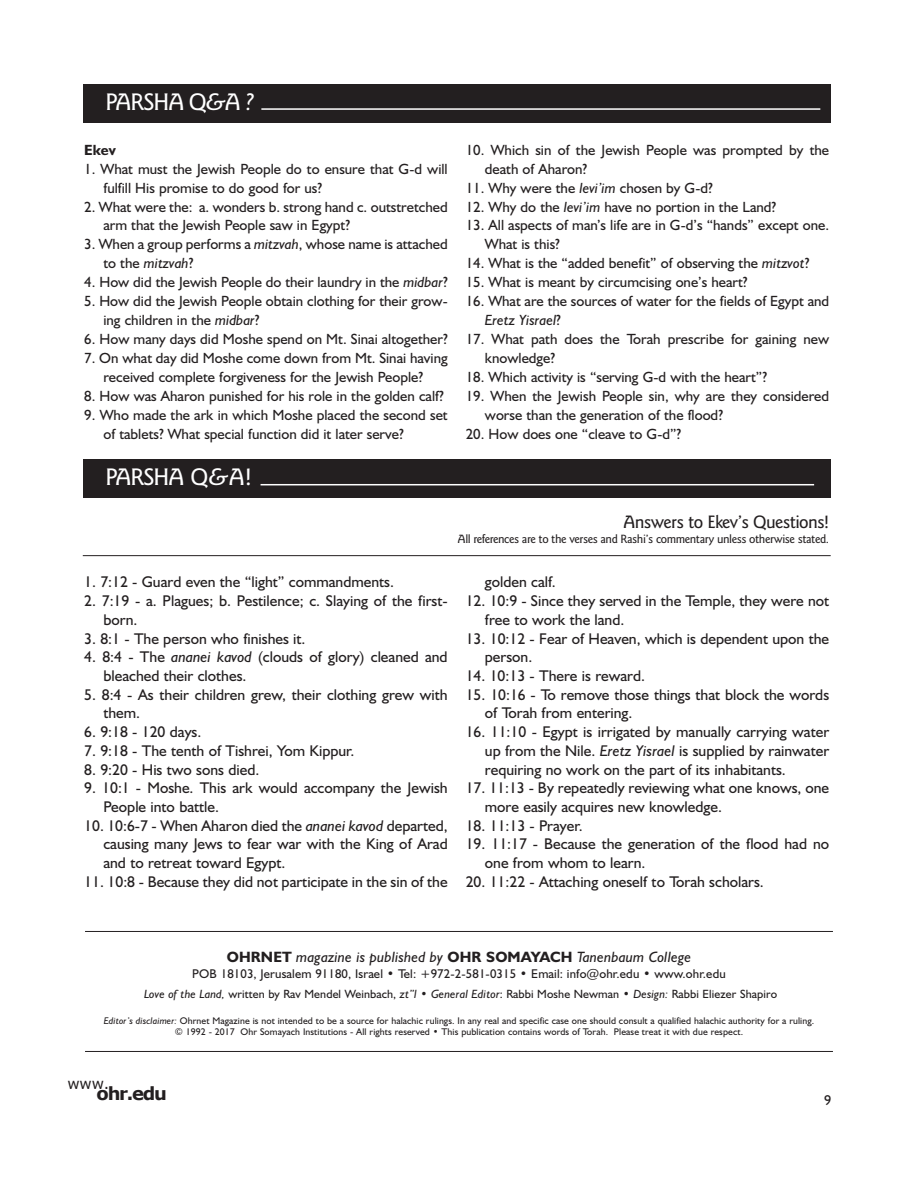
<style>
.page{position:relative;width:918px;height:1188px;background:#fff}
.page>*{position:absolute;margin:0;border:0;box-sizing:border-box;transform-origin:0 0}
.t1{font:500 24px "Goudy Sans IT Cby BT";letter-spacing:-.055em;color:#fff}
.t2{font:500 18px "Goudy Sans IT Cby BT";letter-spacing:-.035em;color:#231f20}
.t3{font:700 18px "Verdana";letter-spacing:-.07em;color:#231f20}
.t4{font:15.6px/18.8px "Humanist 521 BT";color:#231f20}
.t5{font:italic 15px "Humanist 521 BT";letter-spacing:.01em;color:#231f20}
.t6{font:15px "Verdana";color:#231f20}
.t7{font:14.85px/18.9px "Humanist 521 BT";color:#231f20}
.t8{font:700 14.85px "Humanist 521 BT";color:#231f20}
.t9{font:14.25px "Humanist 521 BT";color:#231f20}
.t10{font:12.75px "Humanist 521 BT";letter-spacing:.01em;color:#231f20}
.t11{font:12px "Humanist 521 BT";letter-spacing:.01em;color:#231f20}
.t12{font:500 12px "Goudy Sans IT Cby BT";letter-spacing:-.035em;color:#231f20}
.t13{font:9.75px/11.7px "Humanist 521 BT";letter-spacing:.01em;color:#231f20;text-align:center}
.s1{font-style:italic}
.s2{font-weight:700;font-style:normal}
</style>
<div class="page">
<div style="left:83px;top:84px;width:748px;height:39px;background:#231f20"></div>
<div style="left:83px;top:460px;width:748px;height:38px;background:#231f20"></div>
<hr style="left:261px;top:108px;width:559px;height:2px;background:#fff">
<hr style="left:261px;top:484px;width:553px;height:1px;background:#fff">
<hr style="left:83px;top:555px;width:748px;height:1px;background:#231f20">
<hr style="left:85px;top:931px;width:748px;height:1px;background:#231f20">
<hr style="left:85px;top:1051px;width:748px;height:1px;background:#231f20">
<h1 class="t1" style="left:106px;top:87px;width:150px">PARSHA Q<span class="s1">&amp;</span>A <span class="s1">?</span></h1>
<p class="t8" style="left:84px;top:141px;width:33px">Ekev</p>
<p class="t7" style="left:103px;top:159px;width:346px;text-indent:-19px">1. What must the Jewish People do to ensure that G-d will fulfill His promise to do good for us?</p>
<p class="t7" style="left:103px;top:197px;width:346px;text-indent:-19px">2. What were the: a. wonders b. strong hand c. outstretched arm that the Jewish People saw in Egypt?</p>
<p class="t7" style="left:103px;top:235px;width:346px;text-indent:-19px">3. When a group performs a <span class="s1">mitzvah</span>, whose name is attached to the <span class="s1">mitzvah</span>?</p>
<p class="t7" style="left:84px;top:273px;width:365px">4. How did the Jewish People do their laundry in the <span class="s1">midbar</span>?</p>
<p class="t7" style="left:103px;top:292px;width:346px;text-indent:-19px">5. How did the Jewish People obtain clothing for their grow&shy;ing children in the <span class="s1">midbar</span>?</p>
<p class="t7" style="left:84px;top:329px;width:365px">6. How many days did Moshe spend on Mt. Sinai altogether?</p>
<p class="t7" style="left:84px;top:348px;width:365px;text-align:center">7. On what day did Moshe come down from Mt. Sinai having received complete forgiveness for the Jewish People?</p>
<p class="t7" style="left:84px;top:386px;width:361px">8. How was Aharon punished for his role in the golden calf?</p>
<p class="t7" style="left:103px;top:405px;width:346px;text-indent:-19px">9. Who made the ark in which Moshe placed the second set of tablets? What special function did it later serve?</p>
<p class="t7" style="left:485px;top:140px;width:346px;text-indent:-19px">10. Which sin of the Jewish People was prompted by the death of Aharon?</p>
<p class="t7" style="left:466px;top:178px;width:249px">11. Why were the <span class="s1">levi’im</span> chosen by G-d?</p>
<p class="t7" style="left:466px;top:197px;width:312px">12. Why do the <span class="s1">levi’im</span> have no portion in the Land?</p>
<p class="t7" style="left:485px;top:216px;width:346px;text-indent:-19px">13. All aspects of man’s life are in G-d’s “hands” except one.<br>What is this?</p>
<p class="t7" style="left:466px;top:254px;width:345px">14. What is the “added benefit” of observing the <span class="s1">mitzvot</span>?</p>
<p class="t7" style="left:466px;top:273px;width:283px">15. What is meant by circumcising one’s heart?</p>
<p class="t7" style="left:485px;top:292px;width:346px;text-indent:-19px">16. What are the sources of water for the fields of Egypt and<br><span class="s1">Eretz Yisrael</span>?</p>
<p class="t7" style="left:485px;top:329px;width:346px;text-indent:-19px">17. What path does the Torah prescribe for gaining new knowledge?</p>
<p class="t7" style="left:466px;top:367px;width:303px">18. Which activity is “serving G-d with the heart”?</p>
<p class="t7" style="left:485px;top:386px;width:346px;text-indent:-19px">19. When the Jewish People sin, why are they considered worse than the generation of the flood?</p>
<p class="t7" style="left:466px;top:424px;width:217px">20. How does one “cleave to G-d”?</p>
<h1 class="t1" style="left:106px;top:463px;width:148px">PARSHA Q<span class="s1">&amp;</span>A!</h1>
<p class="t2" style="left:623px;top:511px;width:208px">Answers to Ekev’s Questions!</p>
<p class="t12" style="left:458px;top:531px;width:373px">All references are to the verses and Rashi’s commentary unless otherwise stated.</p>
<p class="t4" style="left:84px;top:573px;width:311px">1. 7:12 - Guard even the “light” commandments.</p>
<p class="t4" style="left:103px;top:591px;width:346px;text-indent:-19px">2. 7:19 - a. Plagues; b. Pestilence; c. Slaying of the first&shy;born.</p>
<p class="t4" style="left:84px;top:629px;width:223px">3. 8:1 - The person who finishes it.</p>
<p class="t4" style="left:103px;top:648px;width:346px;text-indent:-19px">4. 8:4 - The <span class="s1">ananei kavod</span> (clouds of glory) cleaned and bleached their clothes.</p>
<p class="t4" style="left:103px;top:685px;width:346px;text-indent:-19px">5. 8:4 - As their children grew, their clothing grew with them.</p>
<p class="t4" style="left:84px;top:722px;width:119px">6. 9:18 - 120 days.</p>
<p class="t4" style="left:84px;top:741px;width:272px">7. 9:18 - The tenth of Tishrei, yom kippur.</p>
<p class="t4" style="left:84px;top:760px;width:177px">8. 9:20 - His two sons died.</p>
<p class="t4" style="left:103px;top:779px;width:346px;text-indent:-19px">9. 10:1 - Moshe. This ark would accompany the Jewish<br>People into battle.</p>
<p class="t4" style="left:103px;top:816px;width:346px;text-align:justify;text-indent:-19px">10. 10:6-7 - When Aharon died the <span class="s1">ananei kavod</span> departed, causing many Jews to fear war with the king of Arad and to retreat toward Egypt.</p>
<p class="t4" style="left:84px;top:872px;width:365px">11. 10:8 - Because they did not participate in the sin of the</p>
<p class="t4" style="left:485px;top:573px;width:72px">golden calf.</p>
<p class="t4" style="left:485px;top:591px;width:346px;text-indent:-19px">12. 10:9 - Since they served in the Temple, they were not free to work the land.</p>
<p class="t4" style="left:485px;top:629px;width:346px;text-indent:-19px">13. 10:12 - Fear of Heaven, which is dependent upon the person.</p>
<p class="t4" style="left:466px;top:666px;width:181px">14. 10:13 - There is reward.</p>
<p class="t4" style="left:485px;top:685px;width:346px;text-indent:-19px">15. 10:16 - To remove those things that block the words of Torah from entering.</p>
<p class="t4" style="left:485px;top:722px;width:346px;text-align:justify;text-indent:-19px">16. 11:10 - Egypt is irrigated by manually carrying water up from the nile. <span class="s1">Eretz Yisrael</span> is supplied by rainwater requiring no work on the part of its inhabitants.</p>
<p class="t4" style="left:485px;top:779px;width:346px;text-indent:-19px">17. 11:13 - By repeatedly reviewing what one knows, one more easily acquires new knowledge.</p>
<p class="t4" style="left:466px;top:816px;width:118px">18. 11:13 - Prayer.</p>
<p class="t4" style="left:485px;top:835px;width:346px;text-indent:-19px">19. 11:17 - Because the generation of the flood had no one from whom to learn.</p>
<p class="t4" style="left:466px;top:872px;width:300px">20. 11:22 - Attaching oneself to Torah scholars.</p>
<p class="t5" style="left:227px;top:948px;width:466px"><span class="s2">OHRNET</span> magazine is published by <span class="s2">OHR SOMAYACH</span> Tanenbaum College</p>
<p class="t10" style="left:192px;top:966px;width:535px">POB 18103, Jerusalem 91180, Israel • Tel: +972-2-581-0315 • Email: info@ohr.edu • www.ohr.edu</p>
<p class="t11" style="left:144px;top:987px;width:634px"><span class="s1">Love of the Land,</span> written by Rav Mendel Weinbach, <span class="s1">zt”l</span> • <span class="s1">General Editor</span>: Rabbi Moshe newman • <span class="s1">Design:</span> Rabbi Eliezer Shapiro</p>
<p class="t13" style="left:104px;top:1014px;width:712px"><span class="s1">Editor’s disclaimer:</span> Ohrnet Magazine is not intended to be a source for halachic rulings. In any real and specific case one should consult a qualified halachic authority for a ruling. © 1992 - 2017 Ohr Somayach Institutions - All rights reserved • This publication contains words of Torah. Please treat it with due respect.</p>
<p class="t6" style="left:67px;top:1073px;width:43px">www.</p>
<p class="t3" style="left:97px;top:1082px;width:72px">ohr.edu</p>
<p class="t9" style="left:824px;top:1091px;width:9px">9</p>
</div>
